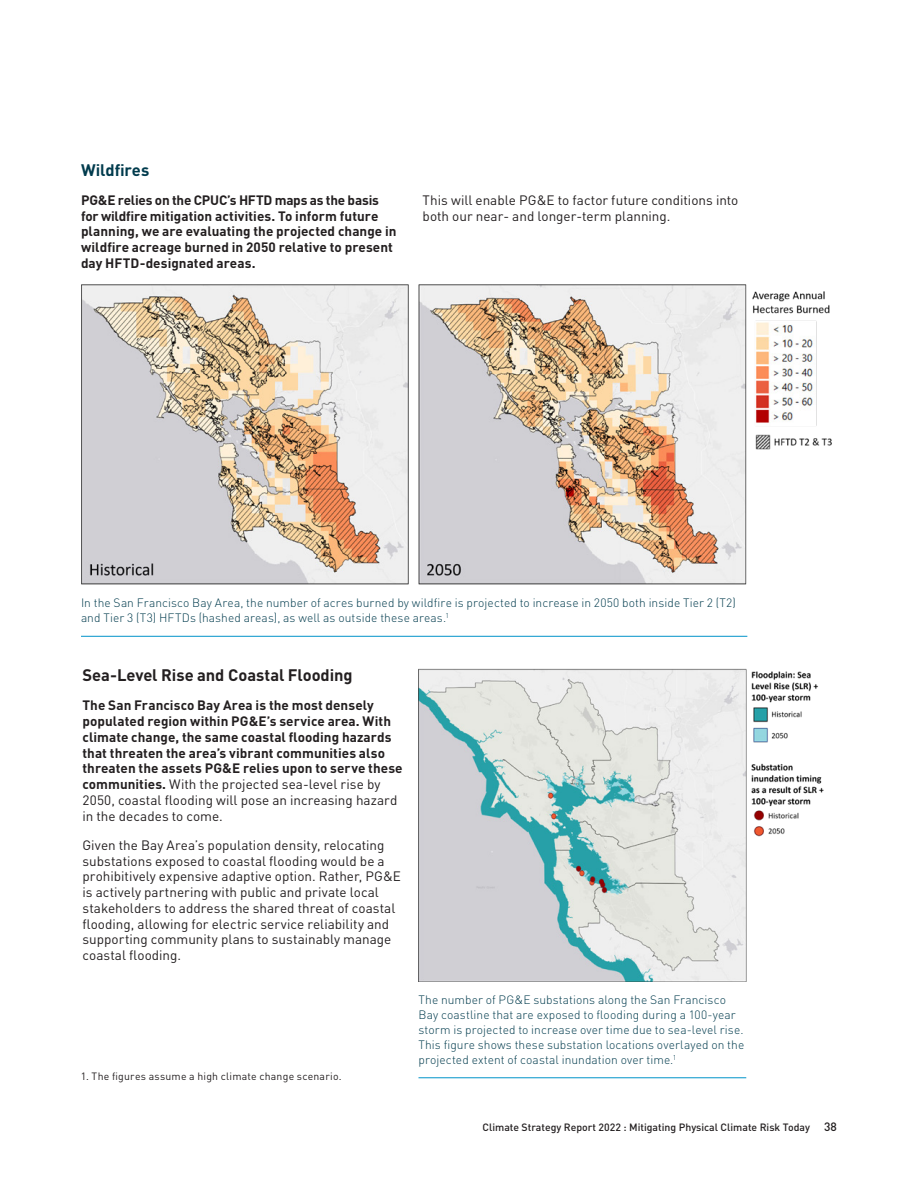
<style>
.page{position:relative;width:918px;height:1188px;background:#fff}
.page>*{position:absolute;margin:0;border:0;box-sizing:border-box;transform-origin:0 0}
.Body{font:700 16.5px "DIN";letter-spacing:-.005em;color:#231f20}
.t1{font:700 16.5px "DIN";color:#003b4d}
.Body-2{font:700 13.5px/15.8px "DIN";letter-spacing:.005em;color:#231f20}
.Body-3{font:13.5px/15.8px "DIN";color:#231f20}
.chart_caption_sm{font:300 12px/15px "DIN";letter-spacing:.005em;color:#003b4d}
.t2{font:500 10.5px "DIN";color:#231f20}
.footnote{font:10.5px "DIN";letter-spacing:.02em;color:#231f20}
.s1{font-weight:400}
.s2{font-size:12px}
</style>
<div class="page">
<img style="left:81px;top:284px;width:751px;height:301px">
<img style="left:418px;top:668px;width:406px;height:314px">
<hr style="left:418px;top:1077px;width:328px;height:1px;background:#0093c9">
<hr style="left:81px;top:636px;width:666px;height:1px;background:#0093c9">
<h2 class="t1" style="left:81px;top:159px;width:70px">Wildfires</h2>
<p class="Body-2" style="left:81px;top:192px;width:317px">PG&amp;E relies on the CPUC’s HFTD maps as the basis for wildfire mitigation activities. To inform future planning, we are evaluating the projected change in wildfire acreage burned in 2050 relative to present day HFTD-designated areas.</p>
<p class="Body-3" style="left:423px;top:192px;width:317px">This will enable PG&amp;E to factor future conditions into both our near- and longer-term planning.</p>
<p class="chart_caption_sm" style="left:81px;top:595px;width:656px">In the San Francisco Bay Area, the number of acres burned by wildfire is projected to increase in 2050 both inside Tier 2 (T2) and Tier 3 (T3) HFTDs (hashed areas), as well as outside these areas.<sup>1</sup></p>
<p class="Body" style="left:82px;top:664px;width:272px">Sea-Level Rise and Coastal Flooding</p>
<p class="Body-2" style="left:82px;top:697px;width:322px">The San Francisco Bay Area is the most densely populated region within PG&amp;E’s service area. With climate change, the same coastal flooding hazards that threaten the area’s vibrant communities also threaten the assets PG&amp;E relies upon to serve these communities. <span class="s1">With the projected sea-level rise by 2050, coastal flooding will pose an increasing hazard in the decades to come.</span></p>
<p class="Body-3" style="left:82px;top:837px;width:320px">Given the Bay Area’s population density, relocating substations exposed to coastal flooding would be a prohibitively expensive adaptive option. Rather, PG&amp;E is actively partnering with public and private local stakeholders to address the shared threat of coastal flooding, allowing for electric service reliability and supporting community plans to sustainably manage coastal flooding.</p>
<p class="footnote" style="left:81px;top:1070px;width:262px">1. The figures assume a high climate change scenario.</p>
<p class="chart_caption_sm" style="left:418px;top:992px;width:327px">The number of PG&amp;E substations along the San Francisco Bay coastline that are exposed to flooding during a 100-year storm is projected to increase over time due to sea-level rise.<br>This figure shows these substation locations overlayed on the projected extent of coastal inundation over time.<sup>1</sup></p>
<p class="t2" style="left:483px;top:1120px;width:356px">Climate Strategy Report 2022 : Mitigating Physical Climate Risk Today <span class="s2">38</span></p>
</div>
